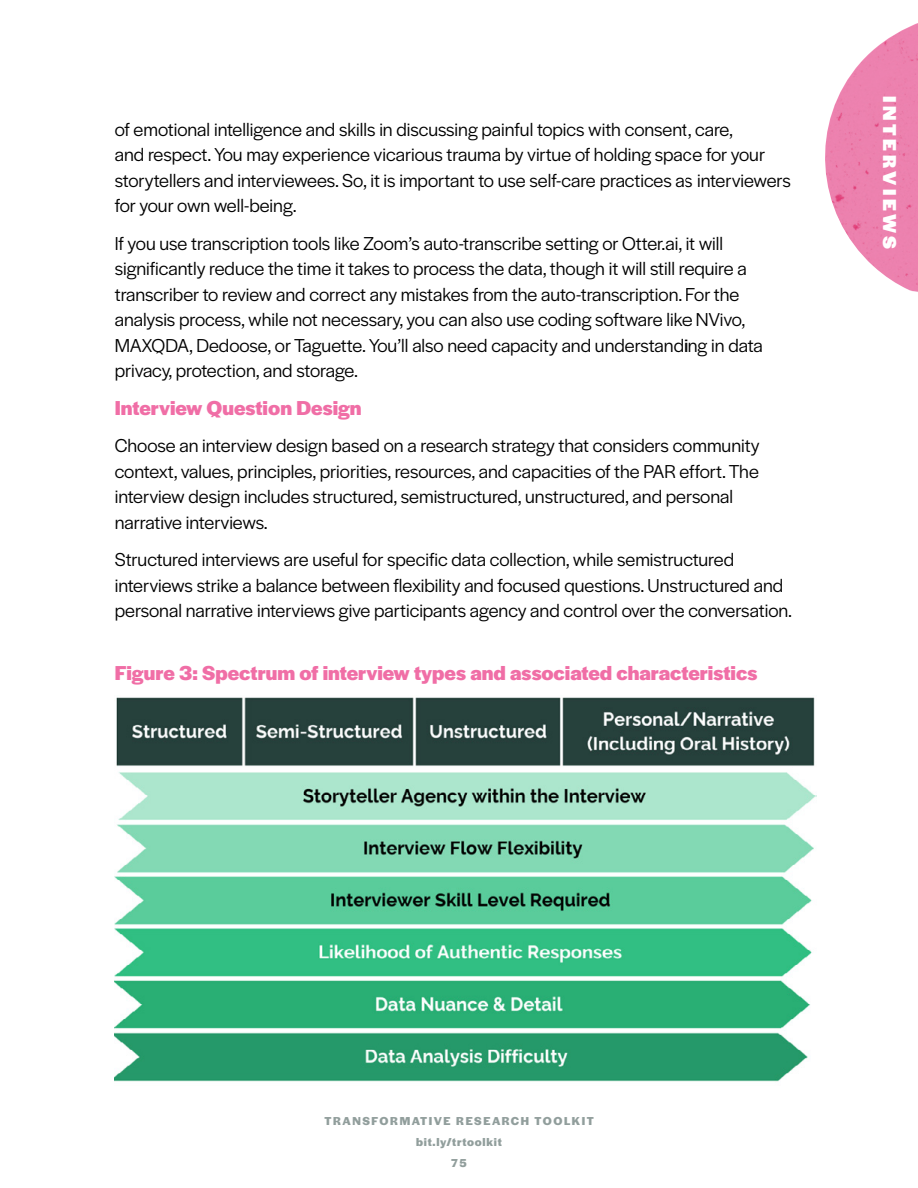
<style>
.page{position:relative;width:918px;height:1188px;background:#fff}
.page>*{position:absolute;margin:0;border:0;box-sizing:border-box;transform-origin:0 0}
.t1{font:700 21px "Halyard Display";color:#f06ea6}
.t2{font:19.5px/25.5px "Halyard Display";color:#000}
.t3{font:900 19.5px "Halyard Display";letter-spacing:.19em;color:#fff}
.t4{font:700 12px/21px "Halyard Display";letter-spacing:.125em;color:#919e9c;text-align:center}
</style>
<div class="page">
<img style="left:115px;top:697px;width:702px;height:385px">
<img style="left:825px;top:23px;width:93px;height:269px">
<p class="t2" style="left:115px;top:115px;width:678px">of emotional intelligence and skills in discussing painful topics with consent, care,<br>and respect. You may experience vicarious trauma by virtue of holding space for your storytellers and interviewees. So, it is important to use self-care practices as interviewers for your own well-being.</p>
<p class="t2" style="left:115px;top:229px;width:650px">If you use transcription tools like Zoom’s auto-transcribe setting or Otter.ai, it will significantly reduce the time it takes to process the data, though it will still require a transcriber to review and correct any mistakes from the auto-transcription. For the analysis process, while not necessary, you can also use coding software like NVivo, MAXQDA, Dedoose, or Taguette. You’ll also need capacity and understanding in data privacy, protection, and storage.</p>
<p class="t1" style="left:115px;top:393px;width:248px">Interview Question Design</p>
<p class="t2" style="left:115px;top:432px;width:646px">Choose an interview design based on a research strategy that considers community context, values, principles, priorities, resources, and capacities of the PAR effort. The interview design includes structured, semistructured, unstructured, and personal narrative interviews.</p>
<p class="t2" style="left:115px;top:546px;width:679px">Structured interviews are useful for specific data collection, while semistructured interviews strike a balance between flexibility and focused questions. Unstructured and personal narrative interviews give participants agency and control over the conversation.</p>
<p class="t1" style="left:115px;top:658px;width:644px">Figure 3: Spectrum of interview types and associated characteristics</p>
<p class="t3" style="left:904px;top:96px;width:155px;rotate:90deg">INTERVIEWS</p>
<p class="t4" style="left:325px;top:1110px;width:271px">TRANSFORMATIVE RESEARCH TOOLKIT bit.ly/trtoolkit<br>75</p>
</div>
